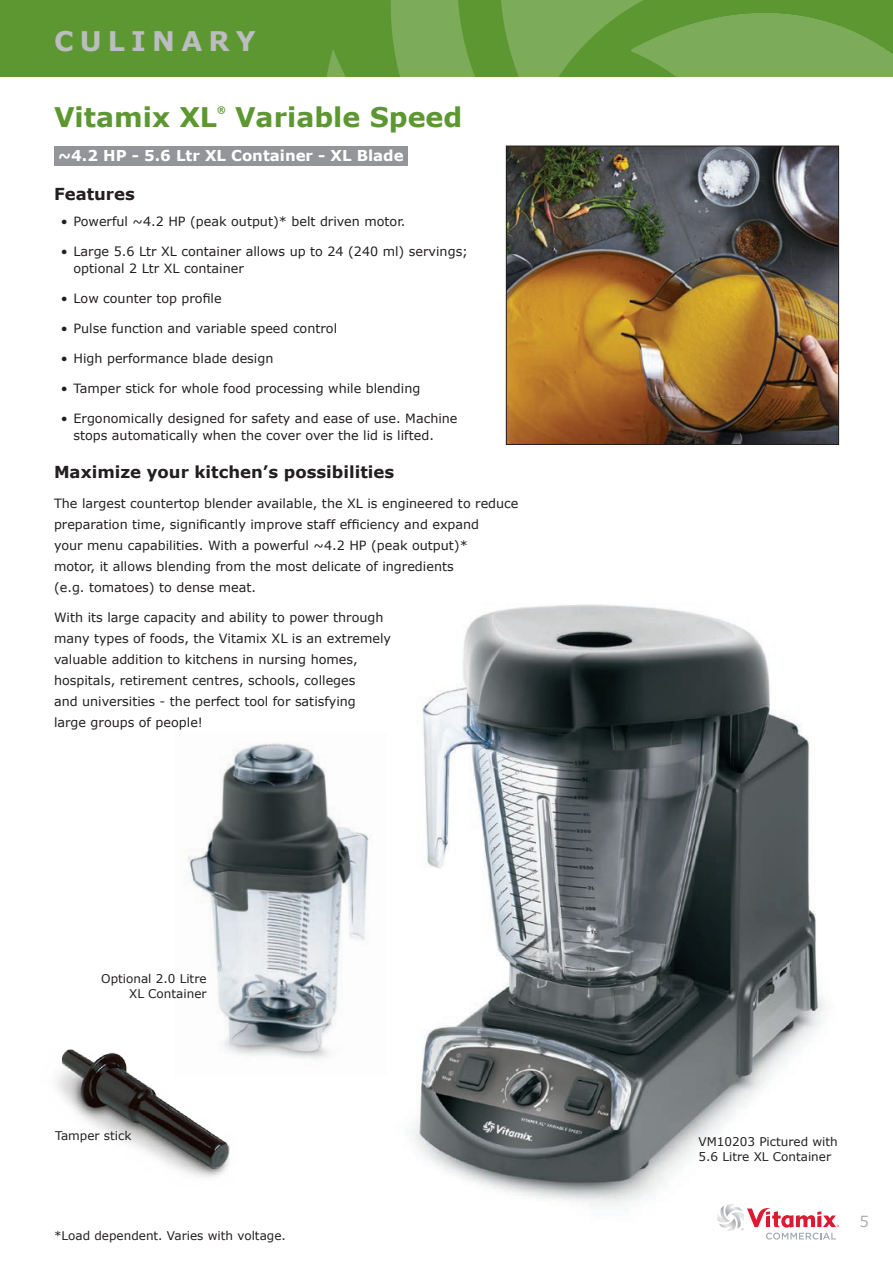
<style>
.page{position:relative;width:893px;height:1263px;background:#fff}
.page>*{position:absolute;margin:0;border:0;box-sizing:border-box;transform-origin:0 0}
.t1{font:700 27px "Verdana";color:#5c9731}
.t2{font:700 27px "Verdana";letter-spacing:.23em;color:#bcbdc0}
.t3{font:700 16.5px "Verdana";color:#231f20}
.t4{font:700 15px "Verdana";color:#fff}
.t5{font:15px "Verdana";color:#aeafb3}
.t6{font:12.75px/21px "Verdana";color:#231f20}
.t7{font:12px/14.4px "Verdana";color:#231f20;text-align:right}
.t8{font:700 9px "Verdana";color:#5c9731}
</style>
<div class="page">
<img style="left:57px;top:1049px;width:173px;height:129px">
<img style="left:412px;top:604px;width:415px;height:602px">
<img style="left:174px;top:743px;width:195px;height:334px">
<img style="left:508px;top:148px;width:329px;height:295px">
<div style="left:506px;top:146px;width:333px;height:299px;border:1px solid #231f20"></div>
<div style="left:0;top:0;width:893px;height:77px;background:#5c9731"></div>
<svg style="left:326px;top:0;width:567px;height:77px"></svg>
<div style="left:54px;top:146px;width:354px;height:20px;background:#939598"></div>
<svg style="left:717px;top:1204px;width:122px;height:35px"></svg>
<h1 class="t2" style="left:54px;top:22px;width:203px">CULINARY</h1>
<h1 class="t1" style="left:54px;top:98px;width:165px">Vitamix XL</h1>
<p class="t8" style="left:217px;top:104px;width:10px">®</p>
<h1 class="t1" style="left:235px;top:98px;width:229px">Variable Speed</h1>
<p class="t4" style="left:58px;top:145px;width:347px">~4.2 HP - 5.6 Ltr XL Container - XL Blade</p>
<p class="t3" style="left:54px;top:182px;width:82px">Features</p>
<p class="t6" style="left:61px;top:211px;width:346px">• Powerful ~4.2 HP (peak output)* belt driven motor.</p>
<p class="t6" style="left:73px;top:242px;width:396px;line-height:17.2px;text-indent:-13px">• Large 5.6 Ltr XL container allows up to 24 (240 ml) servings; optional 2 Ltr XL container</p>
<p class="t6" style="left:61px;top:288px;width:162px">• Low counter top profile</p>
<p class="t6" style="left:61px;top:318px;width:278px">• Pulse function and variable speed control</p>
<p class="t6" style="left:61px;top:348px;width:214px">• High performance blade design</p>
<p class="t6" style="left:61px;top:378px;width:361px">• Tamper stick for whole food processing while blending</p>
<p class="t6" style="left:73px;top:410px;width:386px;line-height:17.2px;text-indent:-13px">• Ergonomically designed for safety and ease of use. Machine stops automatically when the cover over the lid is lifted.</p>
<p class="t3" style="left:54px;top:461px;width:342px">Maximize your kitchen’s possibilities</p>
<p class="t6" style="left:54px;top:493px;width:466px">The largest countertop blender available, the XL is engineered to reduce preparation time, significantly improve staff efficiency and expand<br>your menu capabilities. With a powerful ~4.2 HP (peak output)*<br>motor, it allows blending from the most delicate of ingredients<br>(e.g. tomatoes) to dense meat.</p>
<p class="t6" style="left:54px;top:606px;width:339px">With its large capacity and ability to power through many types of foods, the Vitamix XL is an extremely valuable addition to kitchens in nursing homes, hospitals, retirement centres, schools, colleges<br>and universities - the perfect tool for satisfying large groups of people!</p>
<p class="t7" style="left:101px;top:971px;width:107px">Optional 2.0 Litre<br>XL Container</p>
<p class="t7" style="left:55px;top:1129px;width:78px">Tamper stick</p>
<p class="t7" style="left:54px;top:1228px;width:233px">*Load dependent. Varies with voltage.</p>
<p class="t7" style="left:699px;top:1134px;width:141px;text-align:left">VM10203 Pictured with<br>5.6 Litre XL Container</p>
<p class="t5" style="left:860px;top:1211px;width:11px">5</p>
</div>
